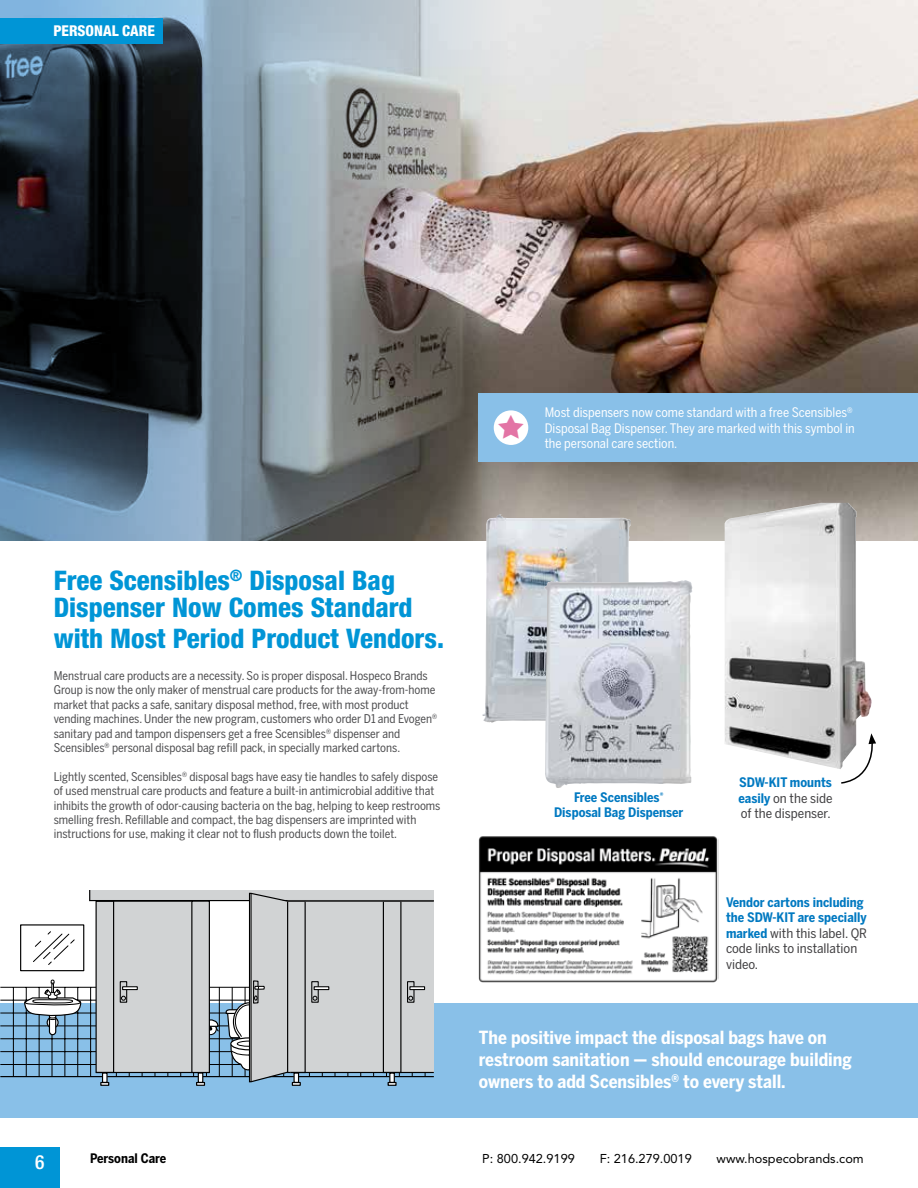
<style>
.page{position:relative;width:918px;height:1188px;background:#fff}
.page>*{position:absolute;margin:0;border:0;box-sizing:border-box;transform-origin:0 0}
.t1{font:800 condensed 27px/27px "Helvetica Neue LT Std";color:#0095d6}
.t2{font:500 condensed 19.5px "Helvetica Neue LT Std";color:#fff}
.t3{font:700 18px/21.6px "Benton Sans Cond";color:#fff}
.t4{font:800 condensed 14.85px "Helvetica Neue LT Std";color:#fff}
.t5{font:700 13.05px/15.5px "Benton Sans Cond";color:#0079c1}
.t6{font:13.05px/15.6px "Benton Sans Cond";color:#fff}
.t7{font:13.05px/15.6px "Benton Sans Cond";color:#414042;text-align:justify;scale:1.05 1}
.t8{font:700 13.05px "Benton Sans Cond";color:#000}
.t9{font:12.75px "Avenir LT Std";color:#000}
.t10{font:12px/14.4px "Benton Sans Cond";color:#4d4d4f}
.s1{font-weight:700;color:#0079c1}
.s2{font-weight:400;color:#414042}
</style>
<div class="page">
<img style="left:478px;top:836px;width:240px;height:147px">
<img style="left:0;top:0;width:918px;height:540px">
<div style="left:0;top:1004px;width:918px;height:114px;background:#89c0e8"></div>
<hr style="left:0;top:1076px;width:434px;height:1px;background:#000">
<hr style="left:0;top:1026px;width:96px;height:1px;background:#000">
<hr style="left:0;top:987px;width:96px;height:1px;background:#000">
<hr style="left:13px;top:987px;width:1px;height:90px;background:#000">
<hr style="left:26px;top:987px;width:1px;height:90px;background:#000">
<hr style="left:39px;top:987px;width:1px;height:90px;background:#000">
<hr style="left:52px;top:987px;width:1px;height:90px;background:#000">
<hr style="left:65px;top:987px;width:1px;height:90px;background:#000">
<hr style="left:77px;top:987px;width:1px;height:90px;background:#000">
<hr style="left:0;top:1013px;width:96px;height:1px;background:#000">
<hr style="left:0;top:1039px;width:96px;height:1px;background:#000">
<hr style="left:0;top:1051px;width:96px;height:1px;background:#000">
<hr style="left:0;top:1064px;width:96px;height:1px;background:#000">
<hr style="left:0;top:1000px;width:96px;height:1px;background:#000">
<div style="left:20px;top:924px;width:64px;height:47px;background:#fff;border:1px solid #000"></div>
<svg style="left:33px;top:931px;width:42px;height:34px"></svg>
<svg style="left:89px;top:890px;width:345px;height:196px;background:#c1c7ca"></svg>
<svg style="left:24px;top:979px;width:58px;height:57px"></svg>
<div style="left:478px;top:393px;width:440px;height:69px;background:#89c0e8"></div>
<div style="left:494px;top:410px;width:34px;height:35px;background:#fff;border-radius:50%"></div>
<img style="left:725px;top:503px;width:147px;height:266px">
<svg style="left:840px;top:733px;width:36px;height:51px"></svg>
<img style="left:482px;top:514px;width:125px;height:209px">
<img style="left:544px;top:580px;width:148px;height:208px">
<div style="left:0;top:1148px;width:60px;height:40px;background:#0095d6"></div>
<div style="left:0;top:18px;width:162px;height:26px;background:#0095d6"></div>
<p class="t4" style="left:53px;top:22px;width:103px">PERSONAL CARE</p>
<p class="t6" style="left:545px;top:404px;width:312px">Most dispensers now come standard with a free Scensibles<sup>®<br></sup>Disposal Bag Dispenser. They are marked with this symbol in the personal care section.</p>
<h1 class="t1" style="left:54px;top:566px;width:360px">Free Scensibles<sup>®</sup> Disposal Bag<br>Dispenser Now Comes Standard</h1>
<h1 class="t1" style="left:54px;top:624px;width:392px">with Most Period Product Vendors.</h1>
<p class="t10" style="left:54px;top:668px;width:385px">Menstrual care products are a necessity. So is proper disposal. Hospeco Brands Group is now the only maker of menstrual care products for the away-from-home market that packs a safe, sanitary disposal method, free, with most product vending machines. Under the new program, customers who order D1 and Evogen<sup>® </sup>sanitary pad and tampon dispensers get a free Scensibles<sup>®</sup> dispenser and Scensibles<sup>®</sup> personal disposal bag refill pack, in specially marked cartons.</p>
<p class="t10" style="left:54px;top:769px;width:388px">Lightly scented, Scensibles<sup>®</sup> disposal bags have easy tie handles to safely dispose of used menstrual care products and feature a built-in antimicrobial additive that inhibits the growth of odor-causing bacteria on the bag, helping to keep restrooms smelling fresh. Refillable and compact, the bag dispensers are imprinted with instructions for use, making it clear not to flush products down the toilet.</p>
<h2 class="t2" style="left:35px;top:1151px;width:11px">6</h2>
<p class="t8" style="left:90px;top:1151px;width:78px">Personal Care</p>
<p class="t5" style="left:554px;top:790px;width:131px;line-height:15px;text-align:center">Free Scensibles<sup>®<br></sup>Disposal Bag Dispenser</p>
<p class="t7" style="left:738px;top:774px;width:91px"><span class="s1">SDW-KIT mounts easily</span> on the side of the dispenser.</p>
<p class="t5" style="left:726px;top:894px;width:143px">Vendor cartons including the SDW-KIT are specially marked <span class="s2">with this label. QR code links to installation video.</span></p>
<h3 class="t3" style="left:479px;top:1027px;width:375px">The positive impact the disposal bags have on restroom sanitation — should encourage building owners to add Scensibles<sup>®</sup> to every stall.</h3>
<p class="t9" style="left:482px;top:1151px;width:94px">P: 800.942.9199</p>
<p class="t9" style="left:600px;top:1151px;width:94px">F: 216.279.0019</p>
<p class="t9" style="left:717px;top:1151px;width:149px">www.hospecobrands.com</p>
</div>
